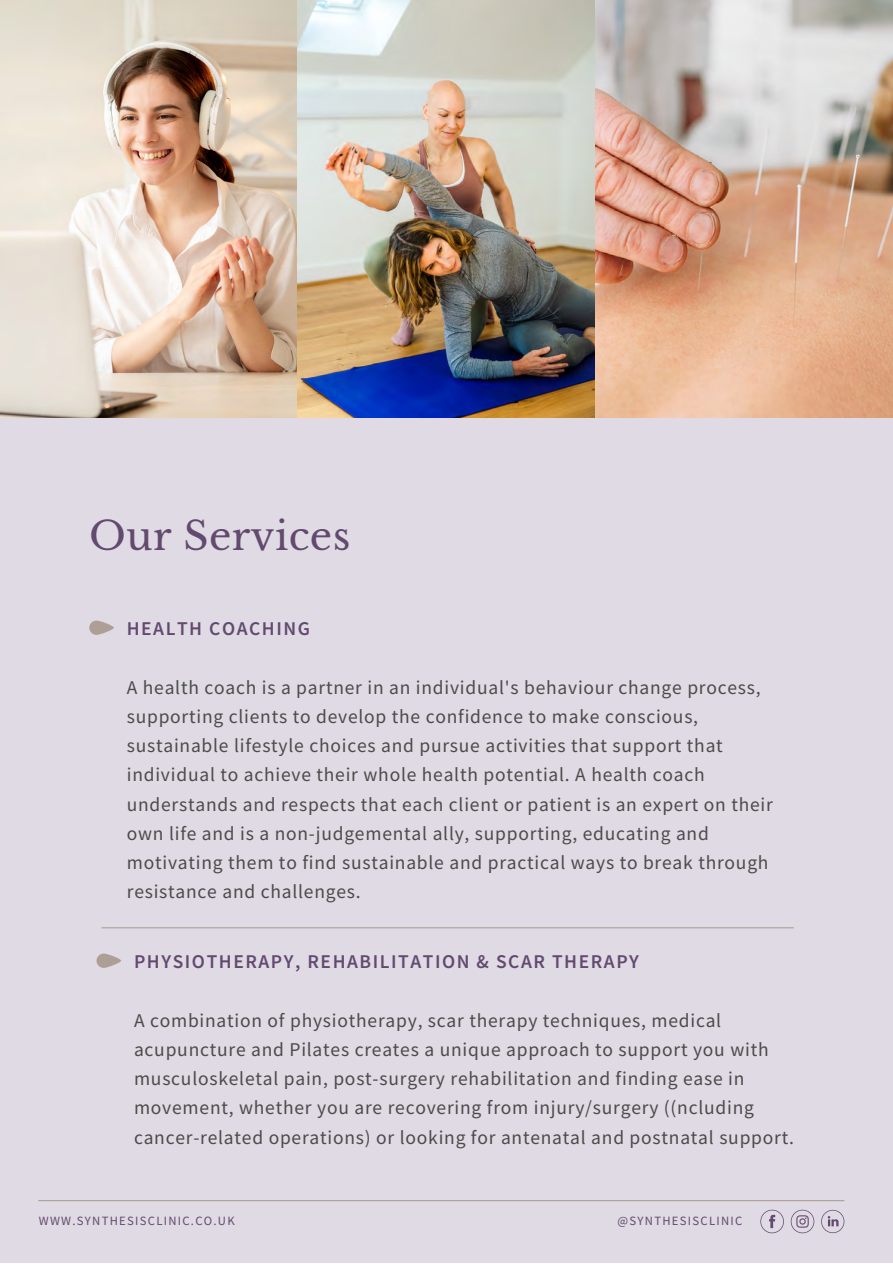
<style>
.page{position:relative;width:893px;height:1264px;background:#fff}
.page>*{position:absolute;margin:0;border:0;box-sizing:border-box;transform-origin:0 0}
.t1{font:39px "Libre Baskerville";letter-spacing:.01em;color:#634970}
.t2{font:19.5px/29.2px "Source Sans Pro";letter-spacing:.04em;color:#4b4b4b}
.t3{font:600 19.5px "Source Sans Pro";letter-spacing:.08em;color:#634970}
.t4{font:12.6px "Source Sans Pro";letter-spacing:.1em;color:#634970}
</style>
<div class="page">
<div style="left:0;top:0;width:892px;height:1262px;background:#dfdae3"></div>
<hr style="left:38px;top:1200px;width:806px;height:1px;background:#ad9f95">
<svg style="left:760px;top:1209px;width:23px;height:24px"></svg>
<svg style="left:790px;top:1209px;width:24px;height:24px"></svg>
<svg style="left:821px;top:1209px;width:23px;height:24px"></svg>
<img style="left:0;top:0;width:892px;height:417px">
<svg style="left:89px;top:620px;width:25px;height:15px"></svg>
<svg style="left:96px;top:953px;width:25px;height:14px"></svg>
<hr style="left:102px;top:927px;width:691px;height:1px;background:#ad9f95">
<p class="t1" style="left:89px;top:512px;width:262px">Our Services</p>
<p class="t3" style="left:127px;top:616px;width:185px">HEALTH COACHING</p>
<p class="t2" style="left:127px;top:672px;width:647px">A health coach is a partner in an individual's behaviour change process, supporting clients to develop the confidence to make conscious, sustainable lifestyle choices and pursue activities that support that individual to achieve their whole health potential. A health coach understands and respects that each client or patient is an expert on their own life and is a non-judgemental ally, supporting, educating and motivating them to find sustainable and practical ways to break through resistance and challenges.</p>
<p class="t3" style="left:134px;top:949px;width:506px">PHYSIOTHERAPY, REHABILITATION &amp; SCAR THERAPY</p>
<p class="t2" style="left:134px;top:1005px;width:661px">A combination of physiotherapy, scar therapy techniques, medical acupuncture and Pilates creates a unique approach to support you with musculoskeletal pain, post-surgery rehabilitation and finding ease in movement, whether you are recovering from injury/surgery ((ncluding cancer-related operations) or looking for antenatal and postnatal support.</p>
<p class="t4" style="left:39px;top:1212px;width:197px">WWW.SYNTHESISCLINIC.CO.UK</p>
<p class="t4" style="left:617px;top:1212px;width:126px">@SYNTHESISCLINIC</p>
</div>
